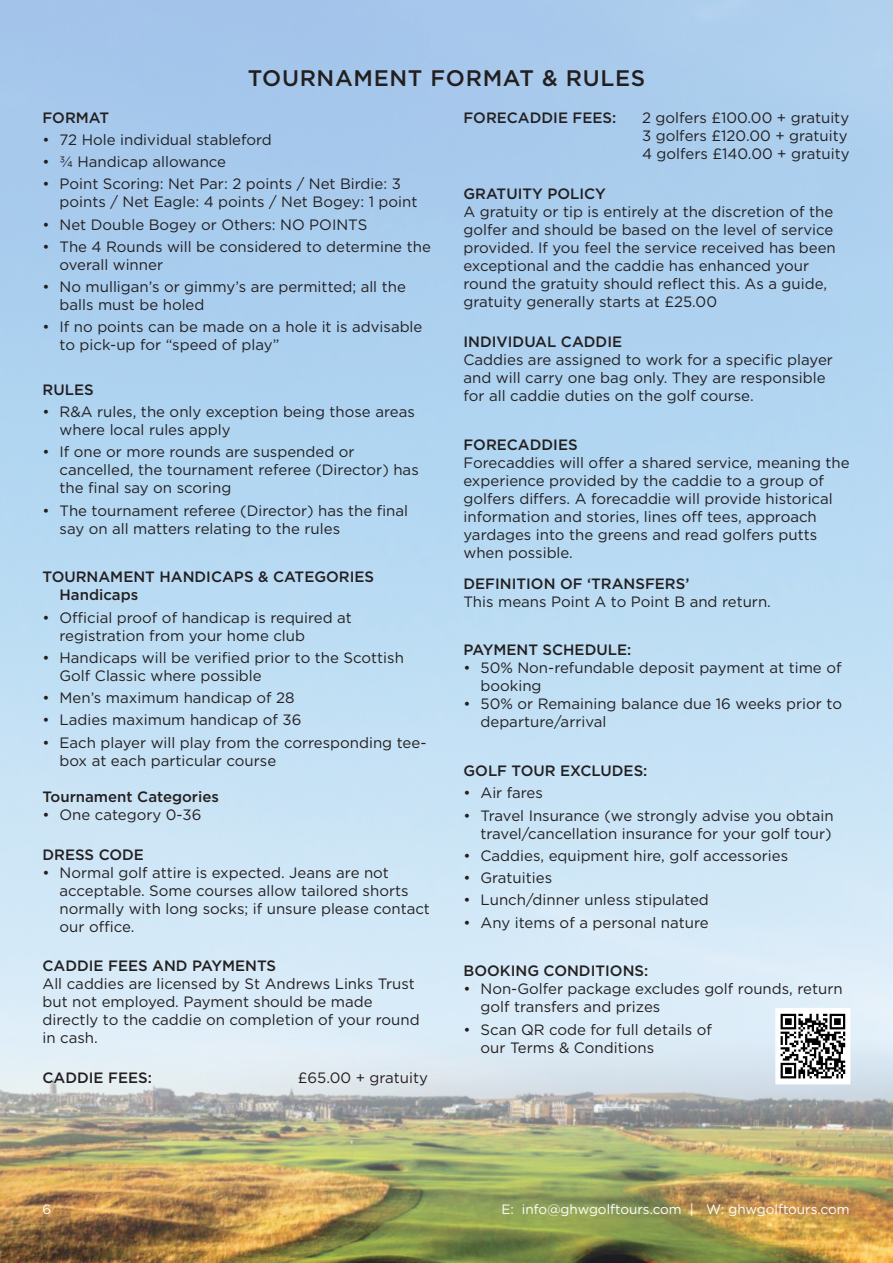
<style>
.page{position:relative;width:893px;height:1263px;background:#fff}
.page>*{position:absolute;margin:0;border:0;box-sizing:border-box;transform-origin:0 0}
.t1{font:500 22.5px "Gotham";letter-spacing:.03em;color:#231f20}
.t2{font:15px/18px "Gotham";color:#231f20}
.t3{font:500 15px/18px "Gotham";color:#231f20}
.t4{font:13.5px "Gotham";color:#fff}
</style>
<div class="page">
<img style="left:0;top:1039px;width:893px;height:224px">
<svg style="left:778px;top:1013px;width:69px;height:68px"></svg>
<svg style="left:781px;top:1014px;width:64px;height:64px"></svg>
<p class="t1" style="left:248px;top:63px;width:399px">TOURNAMENT FORMAT &amp; RULES</p>
<p class="t3" style="left:43px;top:108px;width:68px">FORMAT</p>
<p class="t2" style="left:43px;top:130px;width:231px">• 72 Hole individual stableford</p>
<p class="t2" style="left:43px;top:152px;width:185px">• ¾ Handicap allowance</p>
<p class="t2" style="left:60px;top:175px;width:359px;text-indent:-17px">• Point Scoring: Net Par: 2 points / Net Birdie: 3 points / Net Eagle: 4 points / Net Bogey: 1 point</p>
<p class="t2" style="left:43px;top:215px;width:326px">• Net Double Bogey or Others: NO POINTS</p>
<p class="t2" style="left:60px;top:237px;width:373px;text-indent:-17px">• The 4 Rounds will be considered to determine the overall winner</p>
<p class="t2" style="left:60px;top:277px;width:348px;text-indent:-17px">• No mulligan’s or gimmy’s are permitted; all the balls must be holed</p>
<p class="t2" style="left:60px;top:318px;width:364px;text-indent:-17px">• If no points can be made on a hole it is advisable to pick-up for “speed of play”</p>
<p class="t3" style="left:43px;top:380px;width:53px">RULES</p>
<p class="t2" style="left:60px;top:402px;width:357px;text-indent:-17px">• R&amp;A rules, the only exception being those areas where local rules apply</p>
<p class="t2" style="left:60px;top:443px;width:361px;text-indent:-17px">• If one or more rounds are suspended or cancelled, the tournament referee (Director) has the final say on scoring</p>
<p class="t2" style="left:60px;top:501px;width:350px;text-indent:-17px">• The tournament referee (Director) has the final say on all matters relating to the rules</p>
<p class="t3" style="left:60px;top:568px;width:316px;text-indent:-17px">TOURNAMENT HANDICAPS &amp; CATEGORIES<br>Handicaps</p>
<p class="t2" style="left:60px;top:608px;width:294px;text-indent:-17px">• Official proof of handicap is required at registration from your home club</p>
<p class="t2" style="left:60px;top:648px;width:346px;text-indent:-17px">• Handicaps will be verified prior to the Scottish<br>Golf Classic where possible</p>
<p class="t2" style="left:43px;top:688px;width:254px">• Men’s maximum handicap of 28</p>
<p class="t2" style="left:43px;top:711px;width:260px">• Ladies maximum handicap of 36</p>
<p class="t2" style="left:60px;top:733px;width:368px;text-indent:-17px">• Each player will play from the corresponding tee&shy;box at each particular course</p>
<p class="t3" style="left:43px;top:787px;width:178px">Tournament Categories</p>
<p class="t2" style="left:43px;top:805px;width:160px">• One category 0-36</p>
<p class="t3" style="left:43px;top:845px;width:103px">DRESS CODE</p>
<p class="t2" style="left:60px;top:863px;width:372px;text-indent:-17px">• Normal golf attire is expected. Jeans are not acceptable. Some courses allow tailored shorts normally with long socks; if unsure please contact our office.</p>
<p class="t3" style="left:43px;top:957px;width:235px">CADDIE FEES AND PAYMENTS</p>
<p class="t2" style="left:43px;top:974px;width:379px">All caddies are licensed by St Andrews Links Trust but not employed. Payment should be made directly to the caddie on completion of your round in cash.</p>
<p class="t3" style="left:43px;top:1069px;width:111px">CADDIE FEES:</p>
<p class="t2" style="left:298px;top:1069px;width:132px">£65.00 + gratuity</p>
<p class="t3" style="left:463px;top:108px;width:154px">FORECADDIE FEES:</p>
<p class="t2" style="left:642px;top:108px;width:209px">2 golfers £100.00 + gratuity</p>
<p class="t2" style="left:642px;top:126px;width:207px">3 golfers £120.00 + gratuity</p>
<p class="t2" style="left:642px;top:144px;width:209px">4 golfers £140.00 + gratuity</p>
<p class="t3" style="left:463px;top:184px;width:144px">GRATUITY POLICY</p>
<p class="t2" style="left:463px;top:202px;width:374px">A gratuity or tip is entirely at the discretion of the golfer and should be based on the level of service provided. If you feel the service received has been exceptional and the caddie has enhanced your round the gratuity should reflect this. As a guide, gratuity generally starts at £25.00</p>
<p class="t3" style="left:463px;top:333px;width:160px">INDIVIDUAL CADDIE</p>
<p class="t2" style="left:463px;top:350px;width:371px">Caddies are assigned to work for a specific player and will carry one bag only. They are responsible for all caddie duties on the golf course.</p>
<p class="t3" style="left:463px;top:435px;width:116px">FORECADDIES</p>
<p class="t2" style="left:463px;top:453px;width:388px">Forecaddies will offer a shared service, meaning the experience provided by the caddie to a group of golfers differs. A forecaddie will provide historical information and stories, lines off tees, approach yardages into the greens and read golfers putts when possible.</p>
<p class="t3" style="left:463px;top:574px;width:227px">DEFINITION OF ‘TRANSFERS’</p>
<p class="t2" style="left:463px;top:592px;width:309px">This means Point A to Point B and return.</p>
<p class="t3" style="left:463px;top:641px;width:169px">PAYMENT SCHEDULE:</p>
<p class="t2" style="left:480px;top:659px;width:362px;text-indent:-17px">• 50% Non-refundable deposit payment at time of booking</p>
<p class="t2" style="left:480px;top:695px;width:363px;text-indent:-17px">• 50% or Remaining balance due 16 weeks prior to departure/arrival</p>
<p class="t3" style="left:463px;top:762px;width:185px">GOLF TOUR EXCLUDES:</p>
<p class="t2" style="left:463px;top:784px;width:81px">• Air fares</p>
<p class="t2" style="left:463px;top:806px;width:372px;text-align:right">• Travel Insurance (we strongly advise you obtain travel/cancellation insurance for your golf tour)</p>
<p class="t2" style="left:463px;top:846px;width:326px">• Caddies, equipment hire, golf accessories</p>
<p class="t2" style="left:463px;top:868px;width:90px">• Gratuities</p>
<p class="t2" style="left:463px;top:891px;width:247px">• Lunch/dinner unless stipulated</p>
<p class="t2" style="left:463px;top:913px;width:247px">• Any items of a personal nature</p>
<p class="t3" style="left:463px;top:962px;width:186px">BOOKING CONDITIONS:</p>
<p class="t2" style="left:480px;top:980px;width:364px;text-indent:-17px">• Non-Golfer package excludes golf rounds, return golf transfers and prizes</p>
<p class="t2" style="left:480px;top:1020px;width:233px;text-indent:-17px">• Scan QR code for full details of our Terms &amp; Conditions</p>
<p class="t4" style="left:43px;top:1201px;width:10px">6</p>
<p class="t4" style="left:501px;top:1201px;width:350px">E: info@ghwgolftours.com | W: ghwgolftours.com</p>
</div>
